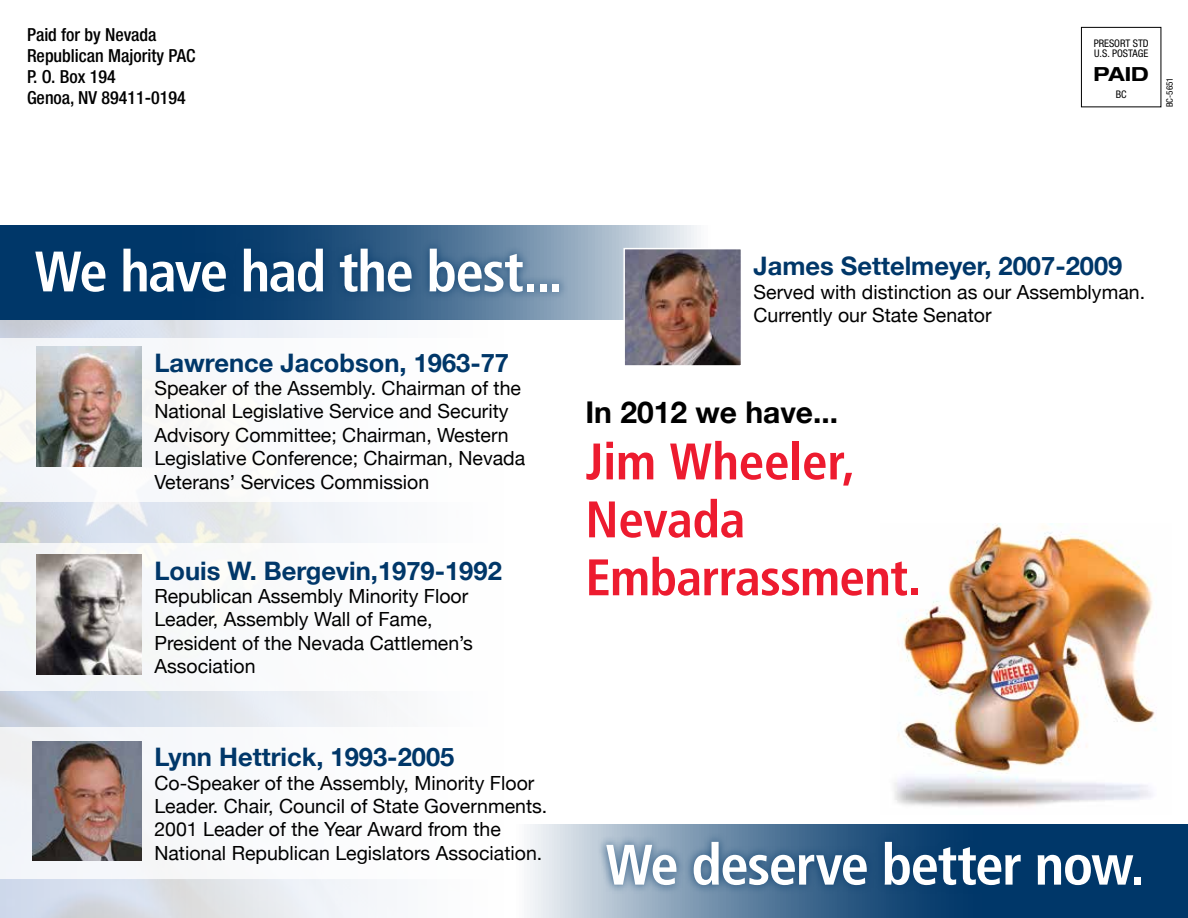
<style>
.page{position:relative;width:1188px;height:918px;background:#fff}
.page>*{position:absolute;margin:0;border:0;box-sizing:border-box;transform-origin:0 0}
.t1{font:700 condensed 57px "Frutiger LT Std";letter-spacing:-.03em;color:#fff}
.t2{font:700 condensed 51.3px/57.9px "Frutiger LT Std";letter-spacing:-.015em;color:#ed1b2f}
.t3{font:700 30px "Helvetica Neue";color:#000}
.t4{font:700 25.5px "Helvetica Neue";color:#003769}
.t5{font:19.5px/23.4px "Helvetica Neue";color:#000}
.t6{font:700 expanded 19.5px "Helvetica Neue";color:#000}
.t7{font:500 condensed 18px/21px "Helvetica Neue";color:#000}
.t8{font:condensed 10.5px/10.5px "Helvetica Neue";color:#000}
.t9{font:condensed 9px "Helvetica Neue";color:#000}
</style>
<div class="page">
<svg style="left:0;top:226px;width:697px;height:94px;background:#466e92"></svg>
<div style="left:1081px;top:27px;width:80px;height:80px;border:1px solid #000"></div>
<img style="left:894px;top:524px;width:262px;height:283px">
<div style="left:26px;top:239px;width:542px;height:62px;background:#003769;opacity:.75"></div>
<img style="left:626px;top:251px;width:113px;height:113px">
<div style="left:623px;top:248px;width:119px;height:119px;border:2px solid #fff"></div>
<img style="left:37px;top:347px;width:104px;height:119px">
<img style="left:37px;top:554px;width:104px;height:120px">
<svg style="left:519px;top:824px;width:669px;height:94px;background:#5a7d9d"></svg>
<div style="left:597px;top:833px;width:553px;height:61px;background:#003769;opacity:.75"></div>
<img style="left:33px;top:741px;width:108px;height:120px">
<p class="t7" style="left:27px;top:24px;width:170px">Paid for by Nevada<br>Republican Majority PAC<br>P. O. Box 194<br>Genoa, NV 89411-0194</p>
<p class="t8" style="left:1094px;top:37px;width:57px">PRESORT STD<br>U.S. POSTAGE</p>
<p class="t6" style="left:1093px;top:62px;width:57px">PAID</p>
<p class="t8" style="left:1116px;top:88px;width:12px">BC</p>
<p class="t9" style="left:1164px;top:107px;width:31px;rotate:-90deg">BC-5651</p>
<h1 class="t1" style="left:34px;top:238px;width:530px">We have had the best...</h1>
<h3 class="t4" style="left:754px;top:243px;width:370px">James Settelmeyer, 2007-2009</h3>
<p class="t5" style="left:754px;top:279px;width:393px">Served with distinction as our Assemblyman.<br>Currently our State Senator</p>
<h3 class="t4" style="left:154px;top:339px;width:356px">Lawrence Jacobson, 1963-77</h3>
<p class="t5" style="left:154px;top:375px;width:372px">Speaker of the Assembly. Chairman of the National Legislative Service and Security Advisory Committee; Chairman, Western Legislative Conference; Chairman, Nevada Veterans’ Services Commission</p>
<h3 class="t4" style="left:154px;top:548px;width:349px">Louis W. Bergevin,1979-1992</h3>
<p class="t5" style="left:154px;top:583px;width:320px">Republican Assembly Minority Floor<br>Leader, Assembly Wall of Fame,<br>President of the Nevada Cattlemen’s<br>Association</p>
<h3 class="t4" style="left:154px;top:734px;width:301px">Lynn Hettrick, 1993-2005</h3>
<p class="t5" style="left:154px;top:770px;width:394px">Co-Speaker of the Assembly, Minority Floor Leader. Chair, Council of State Governments.<br>2001 Leader of the Year Award from the National Republican Legislators Association.</p>
<h3 class="t3" style="left:585px;top:385px;width:254px">In 2012 we have...</h3>
<h2 class="t2" style="left:585px;top:433px;width:337px">Jim Wheeler,<br>Nevada<br>Embarrassment.</h2>
<h1 class="t1" style="left:606px;top:831px;width:541px">We deserve better now.</h1>
</div>
